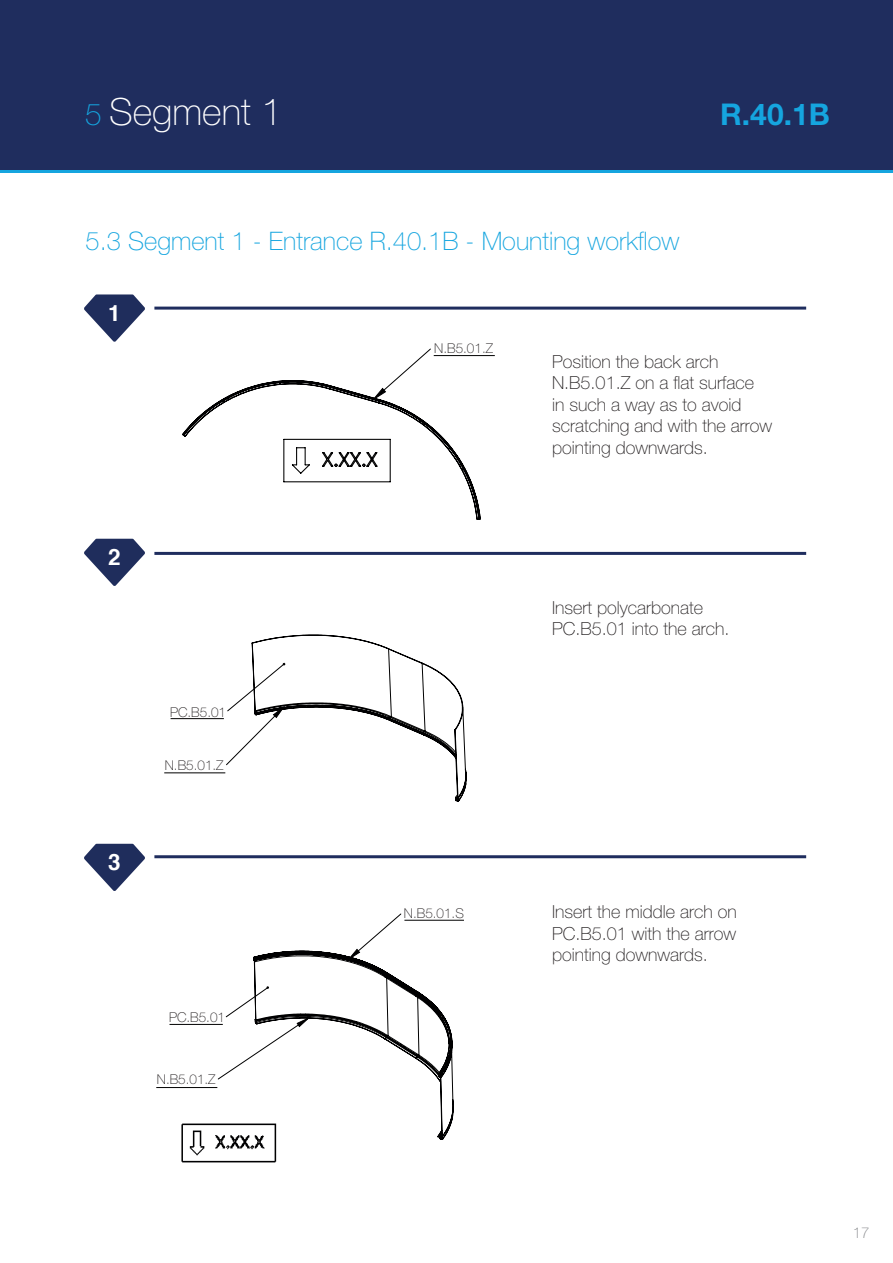
<style>
.page{position:relative;width:893px;height:1263px;background:#fff}
.page>*{position:absolute;margin:0;border:0;box-sizing:border-box;transform-origin:0 0}
.t1{font:100 37.5px "Helvetica Neue LT Pro";color:#fff}
.t2{font:700 30px "Helvetica Neue LT Pro";color:#15a5df}
.t3{font:100 25.5px "Helvetica Neue LT Pro";color:#15a5df}
.t4{font:700 22.5px "Helvetica";color:#fff}
.t5{font:100 18px/21.6px "Helvetica Neue LT Pro";color:#231f20}
.t6{font:100 15px "Helvetica Neue LT Pro";color:#808285}
.t7{font:100 13.5px "Helvetica Neue LT Pro";color:#231f20}
.s1{font-size:30px;color:#15a5df}
</style>
<div class="page">
<div style="left:0;top:0;width:893px;height:172px;background:#1f2d5e"></div>
<hr style="left:0;top:170px;width:893px;height:2px;background:#15a5df">
<svg style="left:84px;top:294px;width:61px;height:48px"></svg>
<svg style="left:84px;top:539px;width:61px;height:47px"></svg>
<svg style="left:84px;top:844px;width:61px;height:47px"></svg>
<hr style="left:154px;top:307px;width:652px;height:3px;background:#1f2d5e">
<hr style="left:154px;top:552px;width:652px;height:3px;background:#1f2d5e">
<hr style="left:154px;top:855px;width:652px;height:3px;background:#1f2d5e">
<svg style="left:182px;top:348px;width:299px;height:172px"></svg>
<svg style="left:226px;top:634px;width:241px;height:168px"></svg>
<img style="left:181px;top:1123px;width:96px;height:40px">
<svg style="left:217px;top:913px;width:237px;height:228px"></svg>
<hr style="left:171px;top:718px;width:53px;height:1px;background:#000001">
<hr style="left:169px;top:1024px;width:54px;height:1px;background:#000001">
<hr style="left:156px;top:1087px;width:61px;height:1px;background:#000001">
<hr style="left:164px;top:772px;width:61px;height:1px;background:#000001">
<hr style="left:434px;top:355px;width:61px;height:1px;background:#000001">
<hr style="left:404px;top:920px;width:60px;height:1px;background:#000001">
<h1 class="t1" style="left:85px;top:90px;width:199px"><span class="s1">5</span> Segment 1</h1>
<h2 class="t2" style="left:720px;top:95px;width:111px">R.40.1B</h2>
<h3 class="t3" style="left:86px;top:226px;width:595px">5.3 Segment 1 - Entrance R.40.1B - Mounting workflow</h3>
<p class="t4" style="left:108px;top:295px;width:14px">1</p>
<p class="t4" style="left:108px;top:539px;width:14px">2</p>
<p class="t4" style="left:108px;top:844px;width:14px">3</p>
<p class="t7" style="left:170px;top:704px;width:58px">PC.B5.01</p>
<p class="t7" style="left:165px;top:757px;width:60px">N.B5.01.Z</p>
<p class="t7" style="left:169px;top:1010px;width:58px">PC.B5.01</p>
<p class="t7" style="left:157px;top:1072px;width:60px">N.B5.01.Z</p>
<p class="t7" style="left:434px;top:340px;width:60px">N.B5.01.Z</p>
<p class="t5" style="left:552px;top:350px;width:222px">Position the back arch<br>N.B5.01.Z on a flat surface<br>in such a way as to avoid scratching and with the arrow pointing downwards.</p>
<p class="t5" style="left:552px;top:596px;width:179px">Insert polycarbonate<br>PC.B5.01 into the arch.</p>
<p class="t7" style="left:404px;top:906px;width:61px">N.B5.01.S</p>
<p class="t5" style="left:552px;top:901px;width:186px;text-align:justify">Insert the middle arch on PC.B5.01 with the arrow pointing downwards.</p>
<p class="t6" style="left:853px;top:1223px;width:18px">17</p>
</div>
